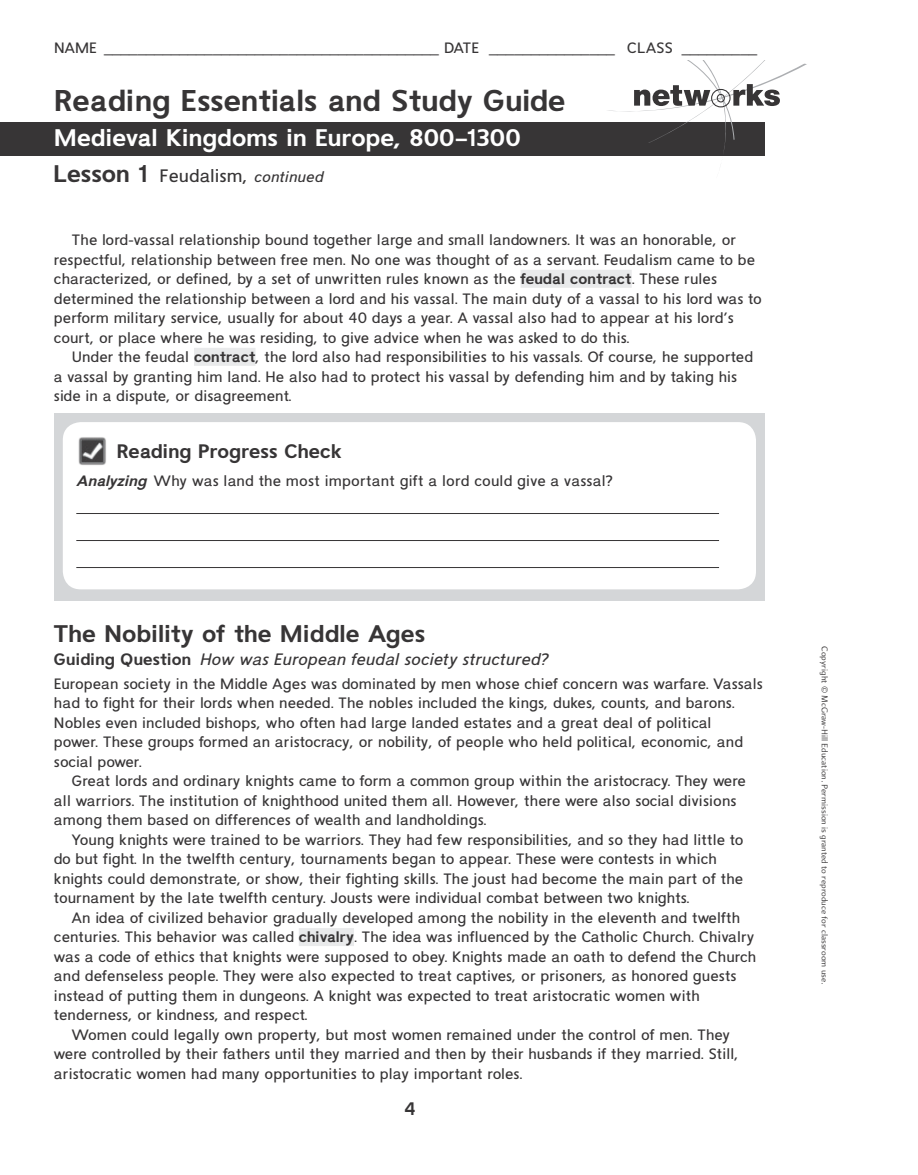
<style>
.page{position:relative;width:918px;height:1175px;background:#fff}
.page>*{position:absolute;margin:0;border:0;box-sizing:border-box;transform-origin:0 0}
.t1{font:700 30px "MH Eupperelemsans";color:#373536}
.t2{font:700 24px "MH Eupperelemsans";color:#fff}
.S_HA{font:700 24px "MH Eupperelemsans";color:#373536}
.t3{font:700 19.5px "MH Eupperelemsans";letter-spacing:-.005em;color:#373536}
.S_LES_TITLE{font:18px "MH Eupperelemsans";letter-spacing:-.005em;color:#373536}
.t4{font:700 18px "MH Eupperelemsans";color:#373536}
.S_GUIDING_Q{font:italic 16.5px "MH Eupperelemsans";color:#373536}
.S_TX_IND{font:15px/19.5px "MH Eupperelemsans";color:#373536}
.t5{font:9px "Arum Sans";color:#373536}
.s1{font-weight:700;font-size:24px}
.s2{font-style:italic;font-size:15px}
.s3{font-weight:700}
.s4{font-weight:700;font-style:italic}
.s5{font-weight:700;font-style:normal}
</style>
<div class="page">
<div style="left:0;top:122px;width:765px;height:33px;background:#373536"></div>
<svg style="left:606px;top:60px;width:201px;height:96px"></svg>
<div style="left:521px;top:270px;width:111px;height:18px;background:#e9eaeb"></div>
<div style="left:194px;top:348px;width:62px;height:18px;background:#e9eaeb"></div>
<div style="left:299px;top:928px;width:55px;height:18px;background:#e9eaeb"></div>
<div style="left:54px;top:413px;width:711px;height:187px;background:#d4d6d8"></div>
<div style="left:63px;top:422px;width:693px;height:167px;background:#fff;border-radius:18px"></div>
<hr style="left:76px;top:513px;width:643px;height:1px;background:#373536">
<hr style="left:76px;top:540px;width:643px;height:1px;background:#373536">
<hr style="left:76px;top:567px;width:643px;height:1px;background:#373536">
<img style="left:78px;top:437px;width:28px;height:28px">
<p class="S_TX_IND" style="left:54px;top:38px;width:705px">NAME ________________________________________ DATE _______________ CLASS _________</p>
<h1 class="t1" style="left:54px;top:81px;width:513px">Reading Essentials and Study Guide</h1>
<h2 class="t2" style="left:54px;top:122px;width:468px">Medieval Kingdoms in Europe, 800–1300</h2>
<p class="S_LES_TITLE" style="left:54px;top:165px;width:271px"><span class="s1">Lesson 1</span> Feudalism, <span class="s2">continued</span></p>
<p class="S_TX_IND" style="left:54px;top:230px;width:709px;text-indent:18px">The lord-vassal relationship bound together large and small landowners. It was an honorable, or respectful, relationship between free men. No one was thought of as a servant. Feudalism came to be characterized, or defined, by a set of unwritten rules known as the <span class="s3">feudal contract</span>. These rules determined the relationship between a lord and his vassal. The main duty of a vassal to his lord was to perform military service, usually for about 40 days a year. A vassal also had to appear at his lord’s court, or place where he was residing, to give advice when he was asked to do this.</p>
<p class="S_TX_IND" style="left:54px;top:347px;width:701px;text-indent:18px">Under the feudal <span class="s3">contract</span>, the lord also had responsibilities to his vassals. Of course, he supported a vassal by granting him land. He also had to protect his vassal by defending him and by taking his side in a dispute, or disagreement.</p>
<p class="t3" style="left:117px;top:438px;width:227px">Reading Progress Check</p>
<p class="S_TX_IND" style="left:76px;top:471px;width:538px"><span class="s4">Analyzing</span> Why was land the most important gift a lord could give a vassal?</p>
<p class="S_HA" style="left:54px;top:618px;width:373px">The Nobility of the Middle Ages</p>
<p class="S_GUIDING_Q" style="left:54px;top:649px;width:495px"><span class="s5">Guiding Question</span> How was European feudal society structured?</p>
<p class="S_TX_IND" style="left:54px;top:674px;width:711px">European society in the Middle Ages was dominated by men whose chief concern was warfare. Vassals had to fight for their lords when needed. The nobles included the kings, dukes, counts, and barons.<br>Nobles even included bishops, who often had large landed estates and a great deal of political<br>power. These groups formed an aristocracy, or nobility, of people who held political, economic, and social power.</p>
<p class="S_TX_IND" style="left:54px;top:771px;width:694px;text-indent:18px">Great lords and ordinary knights came to form a common group within the aristocracy. They were all warriors. The institution of knighthood united them all. However, there were also social divisions among them based on differences of wealth and landholdings.</p>
<p class="S_TX_IND" style="left:54px;top:830px;width:691px;text-indent:18px">Young knights were trained to be warriors. They had few responsibilities, and so they had little to do but fight. In the twelfth century, tournaments began to appear. These were contests in which knights could demonstrate, or show, their fighting skills. The joust had become the main part of the tournament by the late twelfth century. Jousts were individual combat between two knights.</p>
<p class="S_TX_IND" style="left:54px;top:908px;width:704px;text-indent:18px">An idea of civilized behavior gradually developed among the nobility in the eleventh and twelfth centuries. This behavior was called <span class="s3">chivalry</span>. The idea was influenced by the Catholic Church. Chivalry was a code of ethics that knights were supposed to obey. Knights made an oath to defend the Church and defenseless people. They were also expected to treat captives, or prisoners, as honored guests instead of putting them in dungeons. A knight was expected to treat aristocratic women with tenderness, or kindness, and respect.</p>
<p class="S_TX_IND" style="left:54px;top:1025px;width:686px;text-indent:18px">Women could legally own property, but most women remained under the control of men. They were controlled by their fathers until they married and then by their husbands if they married. Still, aristocratic women had many opportunities to play important roles.</p>
<p class="t4" style="left:404px;top:1097px;width:13px">4</p>
<p class="t5" style="left:830px;top:646px;width:340px;rotate:90deg">Copyright © McGraw-Hill Education. Permission is granted to reproduce for classroom use.</p>
</div>
